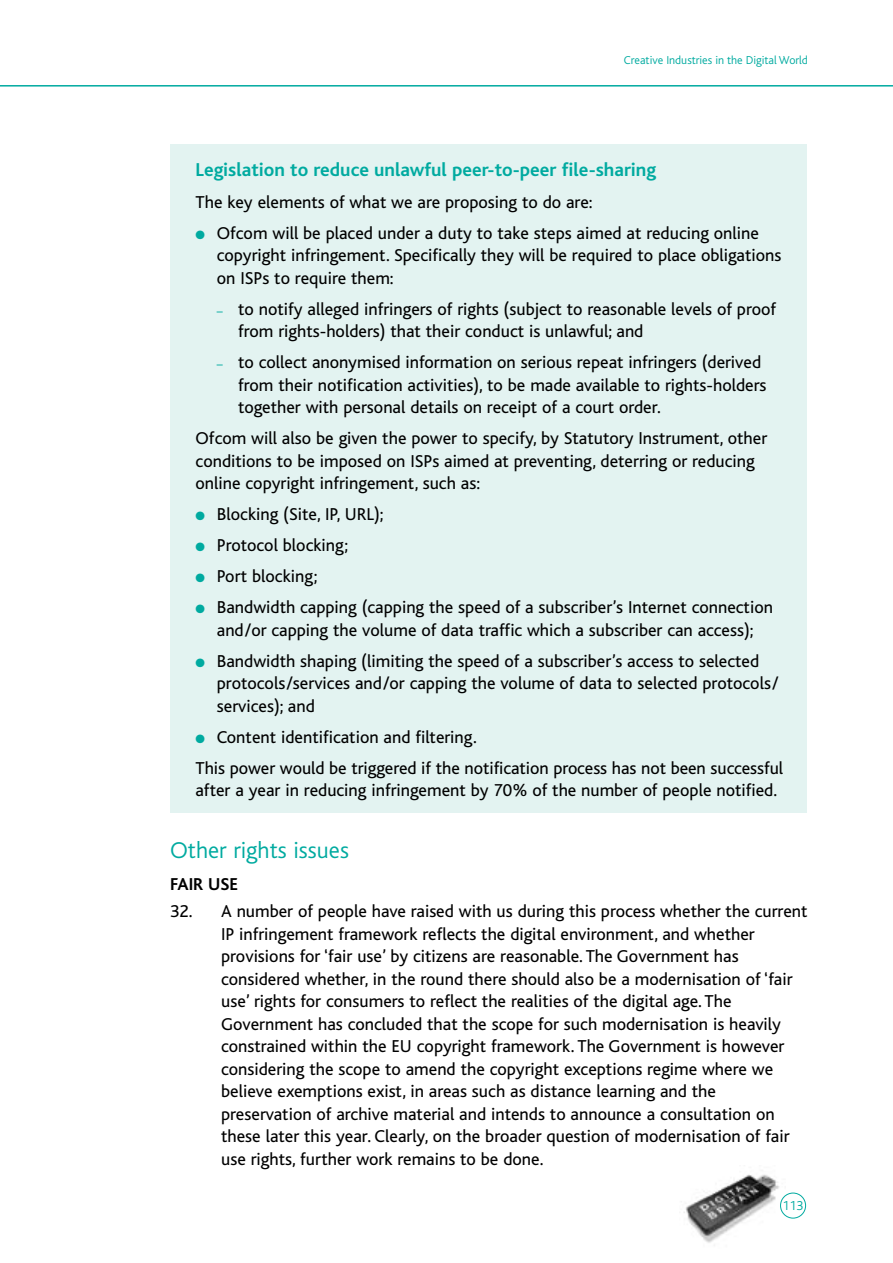
<style>
.page{position:relative;width:893px;height:1263px;background:#fff}
.page>*{position:absolute;margin:0;border:0;box-sizing:border-box;transform-origin:0 0}
.t1{font:300 24px "Bliss";color:#00aaa0}
.t2{font:700 19.5px "Bliss";color:#00aaa0}
.t3{font:18px/22.5px "Bliss";color:#000}
.t4{font:700 18px "Bliss";color:#000}
.t5{font:300 13.5px "Bliss";color:#00aaa0}
.t6{font:300 12px "Bliss";color:#00aaa0}
.s1{color:#00aaa0}
.s2{font-size:12px;color:#00aaa0}
</style>
<div class="page">
<img style="left:684px;top:1174px;width:102px;height:69px">
<hr style="left:0;top:85px;width:893px;height:2px;background:#00aaa0">
<div style="left:780px;top:1193px;width:26px;height:25px;border:1px solid #00aaa0;border-radius:50%"></div>
<div style="left:170px;top:145px;width:636px;height:668px;background:#e3f3f1"></div>
<p class="t6" style="left:624px;top:54px;width:185px">Creative Industries in the Digital World</p>
<p class="t2" style="left:196px;top:160px;width:462px">Legislation to reduce unlawful peer-to-peer file-sharing</p>
<p class="t3" style="left:196px;top:191px;width:398px">The key elements of what we are proposing to do are:</p>
<p class="t3" style="left:217px;top:222px;width:566px;text-indent:-21px"><span class="s1">●</span> Ofcom will be placed under a duty to take steps aimed at reducing online copyright infringement. Specifically they will be required to place obligations on ISPs to require them:</p>
<p class="t3" style="left:238px;top:298px;width:539px;text-indent:-21px"><span class="s2">–</span> to notify alleged infringers of rights (subject to reasonable levels of proof from rights-holders) that their conduct is unlawful; and</p>
<p class="t3" style="left:238px;top:351px;width:530px;text-indent:-21px"><span class="s2">–</span> to collect anonymised information on serious repeat infringers (derived from their notification activities), to be made available to rights-holders together with personal details on receipt of a court order.</p>
<p class="t3" style="left:196px;top:427px;width:573px">Ofcom will also be given the power to specify, by Statutory Instrument, other conditions to be imposed on ISPs aimed at preventing, deterring or reducing online copyright infringement, such as:</p>
<p class="t3" style="left:196px;top:503px;width:190px"><span class="s1">●</span> Blocking (Site, IP, URL);</p>
<p class="t3" style="left:196px;top:534px;width:154px"><span class="s1">●</span> Protocol blocking;</p>
<p class="t3" style="left:196px;top:565px;width:123px"><span class="s1">●</span> Port blocking;</p>
<p class="t3" style="left:196px;top:596px;width:579px;text-align:center"><span class="s1">●</span> Bandwidth capping (capping the speed of a subscriber’s Internet connection and/or capping the volume of data traffic which a subscriber can access);</p>
<p class="t3" style="left:217px;top:650px;width:563px;text-indent:-21px"><span class="s1">●</span> Bandwidth shaping (limiting the speed of a subscriber’s access to selected protocols/services and/or capping the volume of data to selected protocols/ services); and</p>
<p class="t3" style="left:196px;top:721px;width:589px;line-height:31px"><span class="s1">●</span> Content identification and filtering.<br>This power would be triggered if the notification process has not been successful</p>
<p class="t3" style="left:196px;top:779px;width:583px">after a year in reducing infringement by 70% of the number of people notified.</p>
<h1 class="t1" style="left:170px;top:837px;width:180px">Other rights issues</h1>
<p class="t4" style="left:170px;top:875px;width:60px">Fair Use</p>
<p class="t3" style="left:221px;top:900px;width:588px;text-indent:-51px">32. A number of people have raised with us during this process whether the current IP infringement framework reflects the digital environment, and whether provisions for ‘fair use’ by citizens are reasonable. The Government has considered whether, in the round there should also be a modernisation of ‘fair use’ rights for consumers to reflect the realities of the digital age. The Government has concluded that the scope for such modernisation is heavily constrained within the EU copyright framework. The Government is however considering the scope to amend the copyright exceptions regime where we believe exemptions exist, in areas such as distance learning and the preservation of archive material and intends to announce a consultation on these later this year. Clearly, on the broader question of modernisation of fair use rights, further work remains to be done.</p>
<p class="t5" style="left:783px;top:1198px;width:22px">113</p>
</div>
